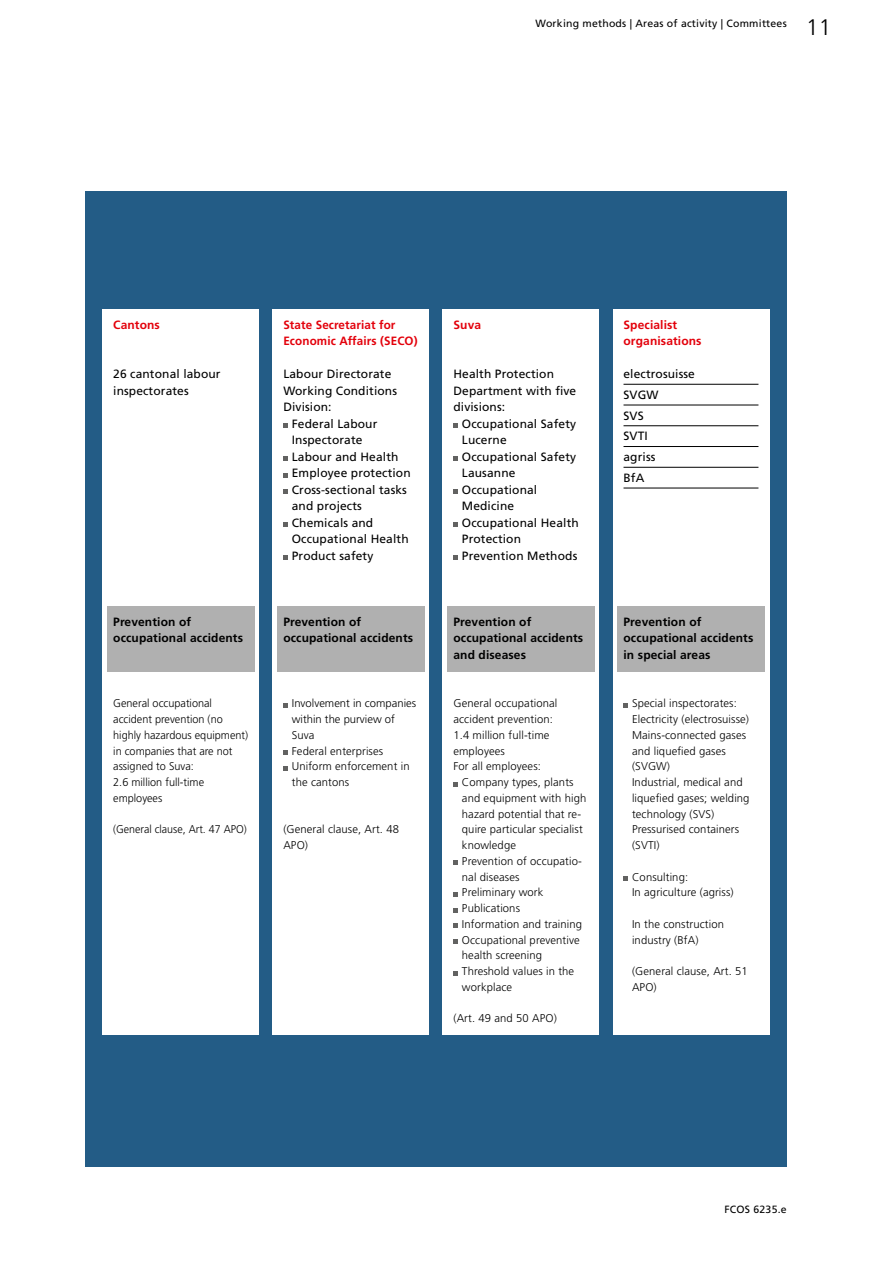
<style>
.page{position:relative;width:893px;height:1263px;background:#fff}
.page>*{position:absolute;margin:0;border:0;box-sizing:border-box;transform-origin:0 0}
.t1{font:300 22.5px "Frutiger LT Std";color:#000}
.t2{font:12px/16.5px "Frutiger LT Std";letter-spacing:.01em;color:#000}
.t3{font:700 12px/16.5px "Frutiger LT Std";letter-spacing:.01em;color:#000}
.t4{font:700 12px/16.5px "Frutiger LT Std";letter-spacing:.01em;color:#e3000b}
.t5{font:300 11.25px/15.8px "Frutiger LT Std";letter-spacing:.01em;color:#000}
.t6{font:300 11.25px "Frutiger LT Std";letter-spacing:.01em;color:#000;scale:.95 1}
.t7{font:10.5px "Frutiger LT Std";letter-spacing:.02em;color:#000}
</style>
<div class="page">
<div style="left:85px;top:191px;width:702px;height:975px;background:#235c86"></div>
<div style="left:103px;top:309px;width:156px;height:725px;background:#fff"></div>
<div style="left:613px;top:309px;width:156px;height:725px;background:#fff"></div>
<hr style="left:623px;top:384px;width:135px;height:1px;background:#000">
<hr style="left:623px;top:405px;width:135px;height:1px;background:#000">
<hr style="left:623px;top:425px;width:135px;height:1px;background:#000">
<hr style="left:623px;top:446px;width:135px;height:1px;background:#000">
<hr style="left:623px;top:467px;width:135px;height:1px;background:#000">
<hr style="left:623px;top:488px;width:135px;height:1px;background:#000">
<svg style="left:623px;top:703px;width:5px;height:4px"></svg>
<svg style="left:623px;top:876px;width:5px;height:4px"></svg>
<div style="left:273px;top:309px;width:156px;height:725px;background:#fff"></div>
<svg style="left:283px;top:423px;width:4px;height:5px"></svg>
<svg style="left:283px;top:456px;width:4px;height:5px"></svg>
<svg style="left:283px;top:473px;width:4px;height:4px"></svg>
<svg style="left:283px;top:489px;width:4px;height:5px"></svg>
<svg style="left:283px;top:522px;width:4px;height:5px"></svg>
<svg style="left:283px;top:555px;width:4px;height:5px"></svg>
<svg style="left:283px;top:703px;width:4px;height:4px"></svg>
<svg style="left:283px;top:750px;width:4px;height:5px"></svg>
<svg style="left:283px;top:766px;width:4px;height:4px"></svg>
<div style="left:443px;top:309px;width:156px;height:725px;background:#fff"></div>
<svg style="left:453px;top:423px;width:4px;height:5px"></svg>
<svg style="left:453px;top:456px;width:4px;height:5px"></svg>
<svg style="left:453px;top:489px;width:4px;height:5px"></svg>
<svg style="left:453px;top:522px;width:4px;height:5px"></svg>
<svg style="left:453px;top:555px;width:4px;height:5px"></svg>
<svg style="left:453px;top:782px;width:4px;height:4px"></svg>
<svg style="left:453px;top:861px;width:4px;height:4px"></svg>
<svg style="left:453px;top:892px;width:4px;height:4px"></svg>
<svg style="left:453px;top:908px;width:4px;height:4px"></svg>
<svg style="left:453px;top:924px;width:4px;height:4px"></svg>
<svg style="left:453px;top:939px;width:4px;height:5px"></svg>
<svg style="left:453px;top:971px;width:4px;height:4px"></svg>
<div style="left:107px;top:606px;width:147px;height:66px;background:#b0b0b0"></div>
<div style="left:447px;top:606px;width:148px;height:66px;background:#b0b0b0"></div>
<div style="left:277px;top:606px;width:148px;height:66px;background:#b0b0b0"></div>
<div style="left:617px;top:606px;width:148px;height:66px;background:#b0b0b0"></div>
<p class="t7" style="left:536px;top:17px;width:253px">Working methods | Areas of activity | Committees</p>
<h1 class="t1" style="left:806px;top:14px;width:27px">11</h1>
<p class="t4" style="left:113px;top:316px;width:48px">Cantons</p>
<p class="t2" style="left:113px;top:366px;width:109px">26 cantonal labour inspectorates</p>
<p class="t4" style="left:283px;top:316px;width:136px">State Secretariat for<br>Economic Affairs (SECO)</p>
<p class="t2" style="left:283px;top:366px;width:110px">Labour Directorate</p>
<p class="t2" style="left:283px;top:382px;width:115px">Working Conditions</p>
<p class="t2" style="left:283px;top:399px;width:50px">Division:</p>
<p class="t2" style="left:292px;top:415px;width:87px">Federal Labour</p>
<p class="t2" style="left:292px;top:432px;width:72px">Inspectorate</p>
<p class="t2" style="left:292px;top:448px;width:108px">Labour and Health</p>
<p class="t2" style="left:292px;top:465px;width:120px">Employee protection</p>
<p class="t2" style="left:292px;top:481px;width:117px">Cross-sectional tasks</p>
<p class="t2" style="left:292px;top:498px;width:71px">and projects</p>
<p class="t2" style="left:292px;top:514px;width:83px">Chemicals and</p>
<p class="t2" style="left:292px;top:531px;width:118px">Occupational Health</p>
<p class="t2" style="left:292px;top:547px;width:83px">Product safety</p>
<p class="t4" style="left:453px;top:316px;width:29px">Suva</p>
<p class="t2" style="left:453px;top:366px;width:124px">Health Protection<br>Department with five divisions:</p>
<p class="t2" style="left:462px;top:415px;width:118px">Occupational Safety<br>Lucerne<br>Occupational Safety<br>Lausanne<br>Occupational<br>Medicine<br>Occupational Health<br>Protection<br>Prevention Methods</p>
<p class="t4" style="left:623px;top:316px;width:80px">Specialist organisations</p>
<p class="t2" style="left:623px;top:364px;width:73px;line-height:20.7px">electrosuisse<br>SVGW<br>SVS<br>SVTI<br>agriss<br>BfA</p>
<p class="t3" style="left:113px;top:613px;width:131px">Prevention of occupational accidents</p>
<p class="t5" style="left:113px;top:696px;width:136px">General occupational accident prevention (no highly hazardous equipment) in companies that are not assigned to Suva:<br>2.6 million full-time employees</p>
<p class="t6" style="left:113px;top:823px;width:142px">(General clause, Art. 47 APO)</p>
<p class="t3" style="left:283px;top:613px;width:131px">Prevention of occupational accidents</p>
<p class="t5" style="left:292px;top:696px;width:126px">Involvement in companies within the purview of<br>Suva<br>Federal enterprises<br>Uniform enforcement in the cantons</p>
<p class="t5" style="left:283px;top:822px;width:117px">(General clause, Art. 48<br>APO)</p>
<p class="t3" style="left:453px;top:613px;width:131px">Prevention of occupational accidents and diseases</p>
<p class="t5" style="left:453px;top:696px;width:106px">General occupational accident prevention:<br>1.4 million full-time employees<br>For all employees:</p>
<p class="t5" style="left:462px;top:774px;width:126px">Company types, plants and equipment with high hazard potential that re&shy;quire particular specialist knowledge<br>Prevention of occupatio&shy;nal diseases<br>Preliminary work<br>Publications<br>Information and training<br>Occupational preventive health screening<br>Threshold values in the workplace</p>
<p class="t5" style="left:453px;top:1011px;width:105px">(Art. 49 and 50 APO)</p>
<p class="t3" style="left:623px;top:613px;width:131px">Prevention of occupational accidents in special areas</p>
<p class="t5" style="left:632px;top:696px;width:119px">Special inspectorates:<br>Electricity (electrosuisse)<br>Mains-connected gases and liquefied gases (SVGW)<br>Industrial, medical and liquefied gases; welding technology (SVS)<br>Pressurised containers (SVTI)</p>
<p class="t5" style="left:632px;top:869px;width:103px">Consulting:<br>In agriculture (agriss)</p>
<p class="t5" style="left:632px;top:916px;width:94px">In the construction industry (BfA)</p>
<p class="t5" style="left:632px;top:963px;width:117px">(General clause, Art. 51<br>APO)</p>
<p class="t7" style="left:724px;top:1203px;width:64px">FCOS 6235.e</p>
</div>
